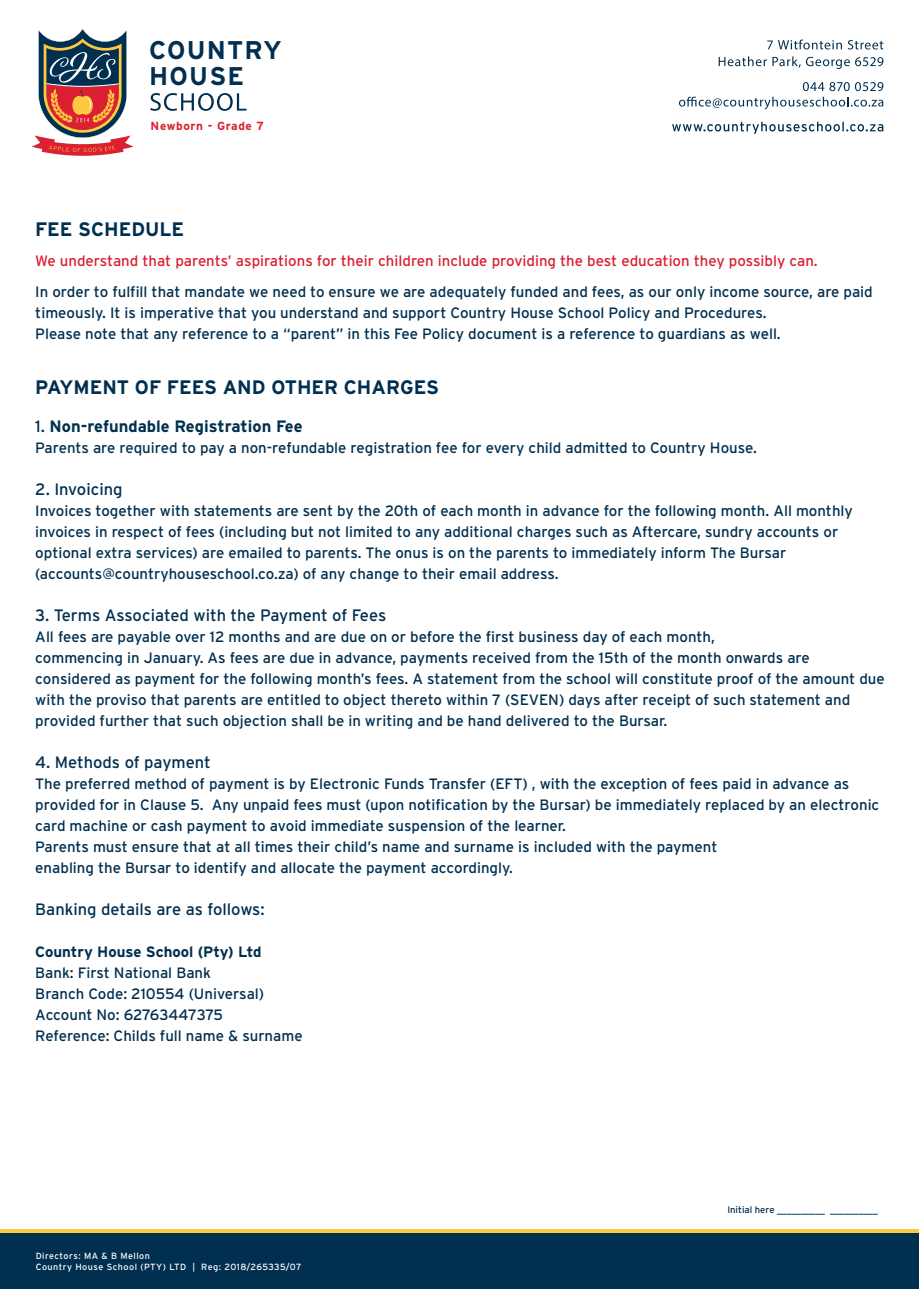
<style>
.page{position:relative;width:919px;height:1289px;background:#fff}
.page>*{position:absolute;margin:0;border:0;box-sizing:border-box;transform-origin:0 0}
.t1{font:700 25.65px/26px "Interstate";letter-spacing:.05em;color:#002f50}
.t2{font:700 19.5px "Interstate";color:#002f50}
.t3{font:16.5px "Interstate";color:#002f50}
.t4{font:700 16.5px "Interstate";color:#002f50}
.t5{font:15px/21px "Interstate";color:#002f50}
.t6{font:15px "Interstate";color:#da2031}
.t7{font:700 15px "Interstate";color:#002f50}
.t8{font:700 11.85px "Interstate";letter-spacing:.05em;color:#da2031}
.t9{font:9.6px "Interstate";color:#002f50}
.t10{font:9px/10.8px "Interstate";letter-spacing:.05em;color:#fff}
.s1{font-weight:400}
</style>
<div class="page">
<div style="left:0;top:1229px;width:918px;height:55px;background:#fec843"></div>
<div style="left:0;top:1233px;width:918px;height:55px;background:#002f50"></div>
<svg style="left:767px;top:40px;width:74px;height:9px"></svg>
<svg style="left:847px;top:40px;width:36px;height:9px"></svg>
<svg style="left:718px;top:56px;width:48px;height:10px"></svg>
<svg style="left:772px;top:56px;width:77px;height:13px"></svg>
<svg style="left:855px;top:57px;width:28px;height:9px"></svg>
<svg style="left:802px;top:82px;width:81px;height:9px"></svg>
<svg style="left:679px;top:97px;width:204px;height:12px"></svg>
<svg style="left:672px;top:121px;width:211px;height:13px"></svg>
<svg style="left:150px;top:93px;width:96px;height:18px"></svg>
<svg style="left:32px;top:29px;width:101px;height:127px"></svg>
<h1 class="t1" style="left:149px;top:36px;width:134px">COUNTRY<br>HOUSE</h1>
<p class="t8" style="left:151px;top:119px;width:115px">Newborn - Grade 7</p>
<h2 class="t2" style="left:35px;top:219px;width:151px">FEE SCHEDULE</h2>
<p class="t6" style="left:35px;top:252px;width:783px">We understand that parents’ aspirations for their children include providing the best education they possibly can.</p>
<p class="t5" style="left:35px;top:281px;width:839px">In order to fulfill that mandate we need to ensure we are adequately funded and fees, as our only income source, are paid timeously. It is imperative that you understand and support Country House School Policy and Procedures.<br>Please note that any reference to a “parent” in this Fee Policy document is a reference to guardians as well.</p>
<h2 class="t2" style="left:35px;top:376px;width:405px">PAYMENT OF FEES AND OTHER CHARGES</h2>
<p class="t4" style="left:35px;top:416px;width:269px"><span class="s1">1.</span> Non-refundable Registration Fee</p>
<p class="t5" style="left:35px;top:437px;width:723px">Parents are required to pay a non-refundable registration fee for every child admitted to Country House.</p>
<p class="t3" style="left:35px;top:479px;width:89px">2. Invoicing</p>
<p class="t5" style="left:35px;top:500px;width:819px">Invoices together with statements are sent by the 20th of each month in advance for the following month. All monthly invoices in respect of fees (including but not limited to any additional charges such as Aftercare, sundry accounts or optional extra services) are emailed to parents. The onus is on the parents to immediately inform The Bursar (accounts@countryhouseschool.co.za) of any change to their email address.</p>
<p class="t3" style="left:35px;top:605px;width:352px">3. Terms Associated with the Payment of Fees</p>
<p class="t5" style="left:35px;top:626px;width:851px">All fees are payable over 12 months and are due on or before the first business day of each month,<br>commencing in January. As fees are due in advance, payments received from the 15th of the month onwards are considered as payment for the following month’s fees. A statement from the school will constitute proof of the amount due with the proviso that parents are entitled to object thereto within 7 (SEVEN) days after receipt of such statement and provided further that such objection shall be in writing and be hand delivered to the Bursar.</p>
<p class="t3" style="left:35px;top:752px;width:177px">4. Methods of payment</p>
<p class="t5" style="left:35px;top:773px;width:845px">The preferred method of payment is by Electronic Funds Transfer (EFT) , with the exception of fees paid in advance as provided for in Clause 5. Any unpaid fees must (upon notification by the Bursar) be immediately replaced by an electronic card machine or cash payment to avoid immediate suspension of the learner.<br>Parents must ensure that at all times their child’s name and surname is included with the payment<br>enabling the Bursar to identify and allocate the payment accordingly.</p>
<p class="t3" style="left:35px;top:899px;width:231px">Banking details are as follows:</p>
<p class="t7" style="left:35px;top:943px;width:228px">Country House School (Pty) Ltd</p>
<p class="t5" style="left:35px;top:962px;width:269px">Bank: First National Bank<br>Branch Code: 210554 (Universal)<br>Account No: 62763447375<br>Reference: Childs full name &amp; surname</p>
<p class="t10" style="left:36px;top:1250px;width:267px">Directors: MA &amp; B Mellon<br>Country House School (PTY) LTD | Reg: 2018/265335/07</p>
<p class="t9" style="left:727px;top:1204px;width:152px">Initial here __________ __________</p>
</div>
